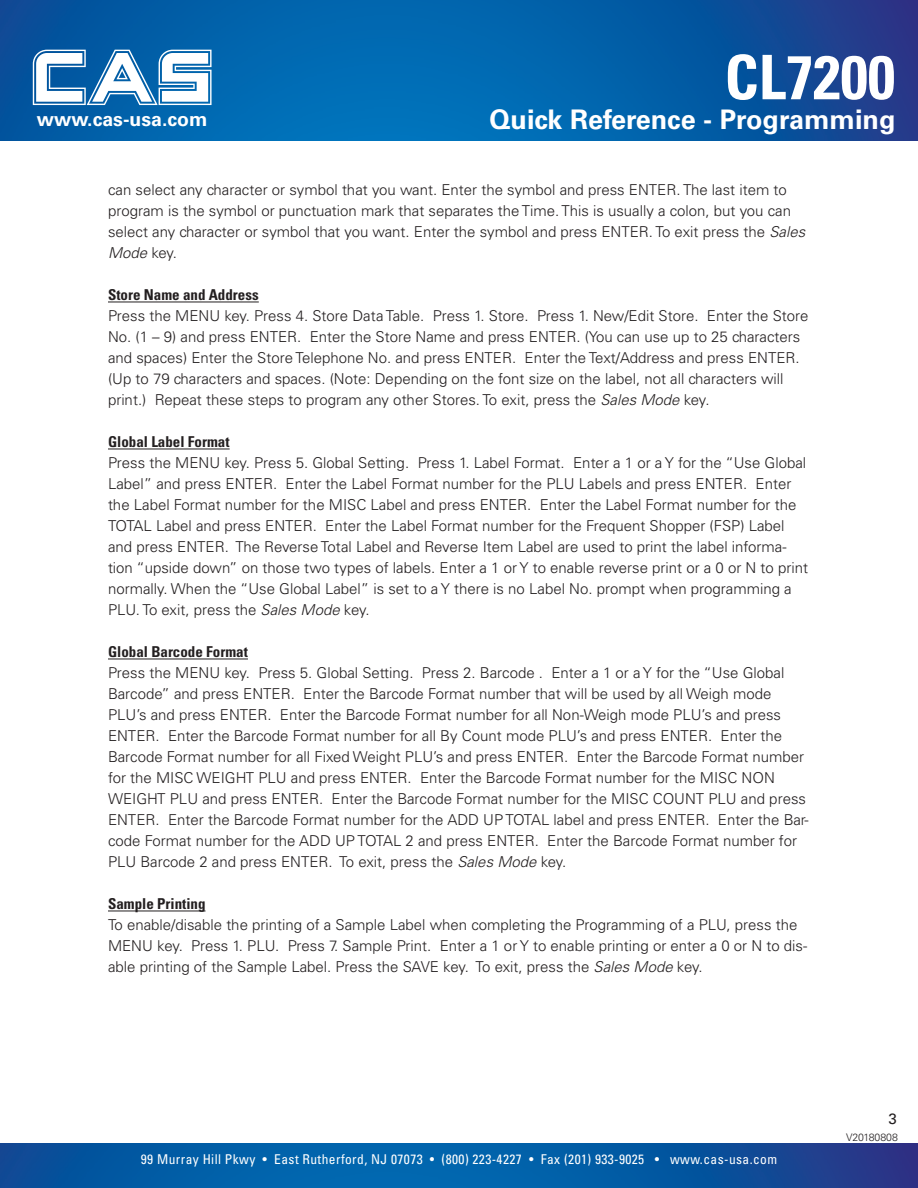
<style>
.page{position:relative;width:918px;height:1188px;background:#fff}
.page>*{position:absolute;margin:0;border:0;box-sizing:border-box;transform-origin:0 0}
.t1{font:700 condensed 61.5px "Univers LT Std";color:#fff}
.t2{font:700 27px "Univers LT Std";color:#fff}
.t3{font:700 19.5px "Univers LT Std";color:#fff}
.t4{font:300 15px/21px "Univers LT Std";color:#231f20}
.t5{font:700 condensed 15px "Univers LT Std";color:#231f20}
.t6{font:15px "Univers LT Std";color:#231f20}
.t7{font:condensed 13.5px "Univers LT Std";letter-spacing:.03em;color:#fff}
.t8{font:300 10.5px "Univers LT Std";color:#231f20}
.s1{font-style:italic}
</style>
<div class="page">
<img style="left:0;top:0;width:918px;height:140px">
<svg style="left:33px;top:50px;width:179px;height:55px"></svg>
<img style="left:0;top:1144px;width:918px;height:44px">
<hr style="left:108px;top:302px;width:151px;height:1px;background:#231f20">
<hr style="left:108px;top:449px;width:122px;height:1px;background:#231f20">
<hr style="left:108px;top:659px;width:140px;height:1px;background:#231f20">
<hr style="left:108px;top:911px;width:98px;height:1px;background:#231f20">
<h3 class="t3" style="left:37px;top:108px;width:172px">www.cas-usa.com</h3>
<h1 class="t1" style="left:724px;top:40px;width:172px">CL7200</h1>
<h2 class="t2" style="left:490px;top:104px;width:407px">Quick Reference - Programming</h2>
<p class="t4" style="left:108px;top:180px;width:699px">can select any character or symbol that you want. Enter the symbol and press ENTER. The last item to program is the symbol or punctuation mark that separates the Time. This is usually a colon, but you can select any character or symbol that you want. Enter the symbol and press ENTER. To exit press the <span class="s1">Sales Mode</span> key.</p>
<p class="t5" style="left:108px;top:286px;width:152px">Store Name and Address</p>
<p class="t4" style="left:108px;top:306px;width:702px">Press the MENU key. Press 4. Store Data Table. Press 1. Store. Press 1. New/Edit Store. Enter the Store No. (1 – 9) and press ENTER. Enter the Store Name and press ENTER. (You can use up to 25 characters and spaces) Enter the Store Telephone No. and press ENTER. Enter the Text/Address and press ENTER. (Up to 79 characters and spaces. (Note: Depending on the font size on the label, not all characters will print.) Repeat these steps to program any other Stores. To exit, press the <span class="s1">Sales Mode</span> key.</p>
<p class="t5" style="left:108px;top:433px;width:123px">Global Label Format</p>
<p class="t4" style="left:108px;top:453px;width:702px">Press the MENU key. Press 5. Global Setting. Press 1. Label Format. Enter a 1 or a Y for the “Use Global Label” and press ENTER. Enter the Label Format number for the PLU Labels and press ENTER. Enter the Label Format number for the MISC Label and press ENTER. Enter the Label Format number for the TOTAL Label and press ENTER. Enter the Label Format number for the Frequent Shopper (FSP) Label and press ENTER. The Reverse Total Label and Reverse Item Label are used to print the label informa&shy;tion “upside down” on those two types of labels. Enter a 1 or Y to enable reverse print or a 0 or N to print normally. When the “Use Global Label” is set to a Y there is no Label No. prompt when programming a PLU. To exit, press the <span class="s1">Sales Mode</span> key.</p>
<p class="t5" style="left:108px;top:643px;width:141px">Global Barcode Format</p>
<p class="t4" style="left:108px;top:663px;width:702px">Press the MENU key. Press 5. Global Setting. Press 2. Barcode . Enter a 1 or a Y for the “Use Global Barcode” and press ENTER. Enter the Barcode Format number that will be used by all Weigh mode PLU’s and press ENTER. Enter the Barcode Format number for all Non-Weigh mode PLU’s and press ENTER. Enter the Barcode Format number for all By Count mode PLU’s and press ENTER. Enter the Barcode Format number for all Fixed Weight PLU’s and press ENTER. Enter the Barcode Format number for the MISC WEIGHT PLU and press ENTER. Enter the Barcode Format number for the MISC NON WEIGHT PLU and press ENTER. Enter the Barcode Format number for the MISC COUNT PLU and press ENTER. Enter the Barcode Format number for the ADD UP TOTAL label and press ENTER. Enter the Bar&shy;code Format number for the ADD UP TOTAL 2 and press ENTER. Enter the Barcode Format number for PLU Barcode 2 and press ENTER. To exit, press the <span class="s1">Sales Mode</span> key.</p>
<p class="t5" style="left:108px;top:895px;width:99px">Sample Printing</p>
<p class="t4" style="left:108px;top:915px;width:701px">To enable/disable the printing of a Sample Label when completing the Programming of a PLU, press the<br>MENU key. Press 1. PLU. Press 7. Sample Print. Enter a 1 or Y to enable printing or enter a 0 or N to dis&shy;able printing of the Sample Label. Press the SAVE key. To exit, press the <span class="s1">Sales Mode</span> key.</p>
<p class="t7" style="left:141px;top:1150px;width:638px">99 Murray Hill Pkwy • East Rutherford, NJ 07073 • (800) 223-4227 • Fax (201) 933-9025 • www.cas-usa.com</p>
<p class="t6" style="left:889px;top:1110px;width:10px">3</p>
<p class="t8" style="left:846px;top:1131px;width:53px">V20180808</p>
</div>
